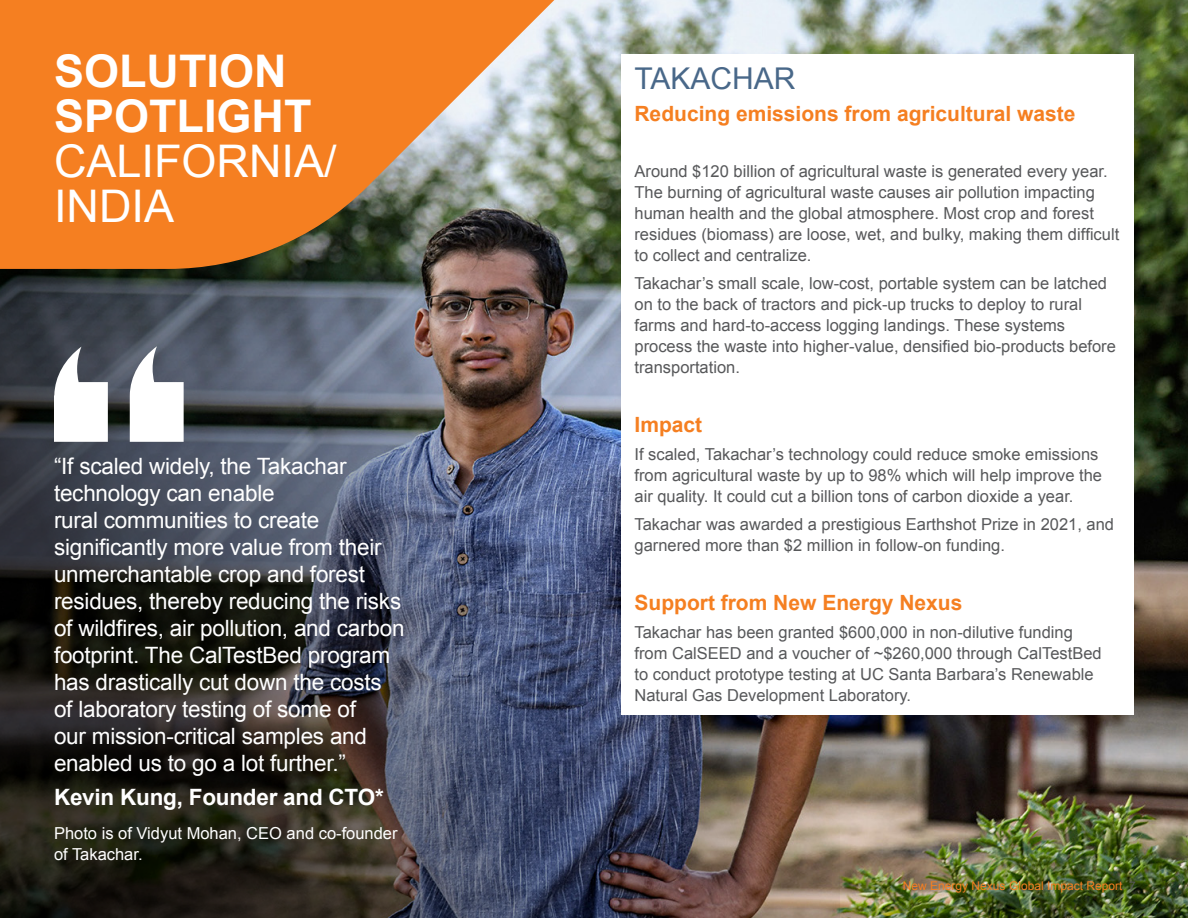
<style>
.page{position:relative;width:1188px;height:918px;background:#fff}
.page>*{position:absolute;margin:0;border:0;box-sizing:border-box;transform-origin:0 0}
.chapter_head{font:700 45px/45px "Arial";color:#fff}
.chapter_head-2{font:45px/45px "Arial";color:#fff}
.heading{font:30px "Arial";color:#496889}
.captions{font:22.5px/27px "Arial";letter-spacing:-.01em;color:#fff}
.captions-2{font:700 22.5px "Arial";letter-spacing:-.01em;color:#fff}
.subhead{font:700 21px "Arial";color:#f57f21}
.body{font:16.5px/21px "Arial";color:#57585a}
.body-2{font:16.5px/21px "Arial";color:#fff}
.t1{font:12px "Arial";color:#f57f21}
.s1{color:#57585a}
</style>
<div class="page">
<img style="left:840px;top:0;width:348px;height:918px">
<img style="left:0;top:0;width:840px;height:918px">
<div style="left:621px;top:54px;width:513px;height:661px;background:#fff"></div>
<svg style="left:0;top:0;width:567px;height:269px;background:#d6823c"></svg>
<svg style="left:54px;top:347px;width:54px;height:95px"></svg>
<svg style="left:130px;top:346px;width:54px;height:96px"></svg>
<p class="chapter_head" style="left:54px;top:50px;width:259px">SOLUTION<br>SPOTLIGHT</p>
<p class="chapter_head-2" style="left:54px;top:139px;width:284px">CALIFORNIA/<br>INDIA</p>
<p class="captions" style="left:54px;top:453px;width:352px">“If scaled widely, the Takachar technology can enable<br>rural communities to create significantly more value from their unmerchantable crop and forest residues, thereby reducing the risks of wildfires, air pollution, and carbon footprint. The CalTestBed program has drastically cut down the costs of laboratory testing of some of<br>our mission-critical samples and enabled us to go a lot further.”</p>
<p class="captions-2" style="left:54px;top:782px;width:331px">Kevin Kung, Founder and CTO*</p>
<p class="body-2" style="left:54px;top:823px;width:345px">Photo is of Vidyut Mohan, CEO and co-founder of Takachar.</p>
<p class="heading" style="left:634px;top:59px;width:163px">TAKACHAR</p>
<p class="subhead" style="left:634px;top:100px;width:443px">Reducing emissions from agricultural waste</p>
<p class="body" style="left:634px;top:161px;width:486px">Around $120 billion of agricultural waste is generated every year.<br>The burning of agricultural waste causes air pollution impacting human health and the global atmosphere. Most crop and forest residues (biomass) are loose, wet, and bulky, making them difficult to collect and centralize.</p>
<p class="body" style="left:634px;top:272px;width:483px">Takachar’s small scale, low-cost, portable system can be latched on to the back of tractors and pick-up trucks to deploy to rural farms and hard-to-access logging landings. These systems process the waste into higher-value, densified bio-products before transportation.</p>
<p class="subhead" style="left:634px;top:411px;width:69px">Impact</p>
<p class="body" style="left:634px;top:444px;width:469px">If scaled, Takachar’s technology could reduce smoke emissions from agricultural waste by up to 98% which will help improve the air quality. It could cut a billion tons of carbon dioxide a year.</p>
<p class="body" style="left:634px;top:514px;width:481px">Takachar was awarded a prestigious Earthshot Prize in 2021, and garnered more than $2 million in follow-on funding.</p>
<p class="subhead" style="left:634px;top:589px;width:329px">Support from New Energy Nexus</p>
<p class="body" style="left:634px;top:622px;width:469px">Takachar has been granted $600,000 in non-dilutive funding from CalSEED and a voucher of ~$260,000 through CalTestBed to conduct prototype testing at UC Santa Barbara’s Renewable Natural Gas Development Laboratory.</p>
<p class="t1" style="left:903px;top:878px;width:234px">New Energy Nexus Global Impact Report <span class="s1">7</span></p>
</div>
